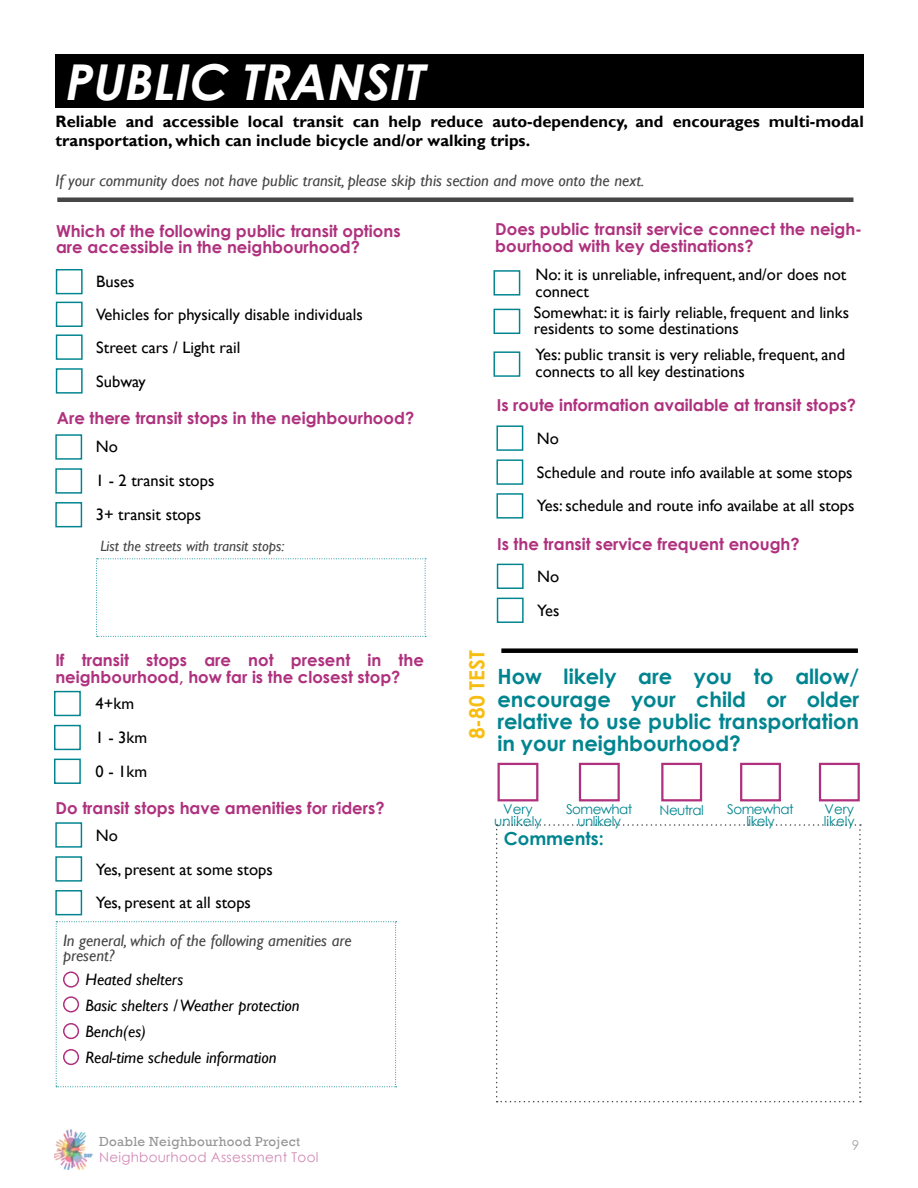
<style>
.page{position:relative;width:918px;height:1188px;background:#fff}
.page>*{position:absolute;margin:0;border:0;box-sizing:border-box;transform-origin:0 0}
.t1{font:italic 700 49.5px "Century Gothic";color:#fff}
.t2{font:700 21px/22.5px "Century Gothic";color:#008590;text-align:justify}
.t3{font:700 21px "Century Gothic";color:#f8bd11}
.t4{font:700 18px "Century Gothic";color:#008590}
.t5{font:16.5px/33.9px "Gill Sans";color:#000}
.t6{font:700 16.5px/16.5px "Century Gothic";color:#af317e}
.t7{font:700 16.5px/19.8px "Gill Sans";color:#000}
.t8{font:italic 16.5px/15px "Gill Sans";color:#464547}
.t9{font:italic 16.5px/26px "Gill Sans";color:#000}
.t10{font:italic 15px "Gill Sans";color:#464547}
.t11{font:13.5px/12px "Century Gothic";letter-spacing:-.04em;color:#008590;text-align:center}
.t12{font:13.5px "Century Gothic";letter-spacing:.02em;color:#af317e}
.t13{font:13.5px "Rockwell";letter-spacing:.02em;color:#464547}
.t14{font:13.5px/12px "Century Gothic";color:#008590;text-align:center}
.t15{font:13.5px "Century Gothic";color:#636466}
</style>
<div class="page">
<img style="left:54px;top:1130px;width:39px;height:39px">
<div style="left:56px;top:54px;width:808px;height:54px;background:#000"></div>
<div style="left:55px;top:434px;width:27px;height:26px;border:1px solid #008590"></div>
<div style="left:55px;top:468px;width:27px;height:26px;border:1px solid #008590"></div>
<div style="left:55px;top:502px;width:27px;height:25px;border:1px solid #008590"></div>
<div style="left:54px;top:691px;width:27px;height:25px;border:1px solid #008590"></div>
<div style="left:54px;top:725px;width:27px;height:25px;border:1px solid #008590"></div>
<div style="left:54px;top:759px;width:27px;height:25px;border:1px solid #008590"></div>
<svg style="left:96px;top:558px;width:330px;height:79px"></svg>
<div style="left:493px;top:270px;width:27px;height:26px;border:1px solid #008590"></div>
<div style="left:493px;top:309px;width:27px;height:25px;border:1px solid #008590"></div>
<div style="left:493px;top:351px;width:27px;height:26px;border:1px solid #008590"></div>
<div style="left:55px;top:822px;width:27px;height:26px;border:1px solid #008590"></div>
<div style="left:55px;top:856px;width:27px;height:26px;border:1px solid #008590"></div>
<div style="left:55px;top:890px;width:27px;height:25px;border:1px solid #008590"></div>
<div style="left:57px;top:197px;width:796px;height:5px;background:#464547"></div>
<div style="left:498px;top:763px;width:40px;height:38px;border:2px solid #af317e"></div>
<div style="left:579px;top:763px;width:41px;height:38px;border:2px solid #af317e"></div>
<div style="left:661px;top:763px;width:41px;height:38px;border:2px solid #af317e"></div>
<div style="left:740px;top:763px;width:41px;height:38px;border:2px solid #af317e"></div>
<div style="left:819px;top:763px;width:41px;height:38px;border:2px solid #af317e"></div>
<svg style="left:496px;top:824px;width:365px;height:278px"></svg>
<div style="left:496px;top:425px;width:27px;height:26px;border:1px solid #008590"></div>
<div style="left:496px;top:459px;width:27px;height:26px;border:1px solid #008590"></div>
<div style="left:496px;top:493px;width:27px;height:26px;border:1px solid #008590"></div>
<div style="left:501px;top:648px;width:357px;height:5px;background:#000"></div>
<div style="left:56px;top:269px;width:27px;height:25px;border:1px solid #008590"></div>
<div style="left:56px;top:334px;width:27px;height:26px;border:1px solid #008590"></div>
<div style="left:56px;top:368px;width:27px;height:26px;border:1px solid #008590"></div>
<div style="left:56px;top:302px;width:27px;height:25px;border:1px solid #008590"></div>
<div style="left:497px;top:564px;width:27px;height:25px;border:1px solid #008590"></div>
<div style="left:497px;top:598px;width:27px;height:25px;border:1px solid #008590"></div>
<svg style="left:56px;top:921px;width:341px;height:166px"></svg>
<h1 class="t1" style="left:63px;top:44px;width:373px">PUBLIC TRANSIT</h1>
<p class="t7" style="left:56px;top:112px;width:810px">Reliable and accessible local transit can help reduce auto-dependency, and encourages multi-modal transportation, which can include bicycle and/or walking trips.</p>
<p class="t8" style="left:56px;top:173px;width:590px">If your community does not have public transit, please skip this section and move onto the next.</p>
<p class="t6" style="left:56px;top:222px;width:346px">Which of the following public transit options are accessible in the neighbourhood?</p>
<p class="t5" style="left:96px;top:265px;width:40px">Buses</p>
<p class="t5" style="left:96px;top:298px;width:268px">Vehicles for physically disable individuals</p>
<p class="t5" style="left:96px;top:331px;width:145px">Street cars / Light rail<br>Subway</p>
<p class="t6" style="left:57px;top:409px;width:359px">Are there transit stops in the neighbourhood?</p>
<p class="t5" style="left:96px;top:430px;width:120px">No<br>1 - 2 transit stops<br>3+ transit stops</p>
<p class="t10" style="left:100px;top:537px;width:186px">List the streets with transit stops:</p>
<p class="t6" style="left:55px;top:651px;width:370px">If transit stops are not present in the neighbourhood, how far is the closest stop?</p>
<p class="t5" style="left:96px;top:687px;width:53px">4+km<br>1 - 3km<br>0 - 1km</p>
<p class="t6" style="left:56px;top:799px;width:331px">Do transit stops have amenities for riders?</p>
<p class="t5" style="left:96px;top:818px;width:178px">No<br>Yes, present at some stops<br>Yes, present at all stops</p>
<p class="t8" style="left:63px;top:933px;width:290px">In general, which of the following amenities are present?</p>
<p class="t9" style="left:86px;top:967px;width:99px">Heated shelters</p>
<p class="t9" style="left:86px;top:993px;width:216px">Basic shelters / Weather protection<br>Bench(es)<br>Real-time schedule information</p>
<p class="t6" style="left:495px;top:220px;width:368px">Does public transit service connect the neigh&shy;bourhood with key destinations?</p>
<p class="t5" style="left:535px;top:267px;width:312px;line-height:16.5px">No: it is unreliable, infrequent, and/or does not connect</p>
<p class="t5" style="left:534px;top:304px;width:317px;line-height:16.5px">Somewhat: it is fairly reliable, frequent and links residents to some destinations</p>
<p class="t5" style="left:535px;top:347px;width:311px;line-height:16.5px">Yes: public transit is very reliable, frequent, and connects to all key destinations</p>
<p class="t6" style="left:497px;top:396px;width:361px">Is route information available at transit stops?</p>
<p class="t5" style="left:537px;top:422px;width:319px">No<br>Schedule and route info available at some stops<br>Yes: schedule and route info availabe at all stops</p>
<p class="t6" style="left:497px;top:535px;width:304px">Is the transit service frequent enough?</p>
<p class="t5" style="left:537px;top:560px;width:24px">No<br>Yes</p>
<p class="t3" style="left:461px;top:739px;width:91px;rotate:-90deg">8-80 TEST</p>
<p class="t2" style="left:497px;top:664px;width:363px">How likely are you to allow/ encourage your child or older relative to use public transportation in your neighbourhood?</p>
<p class="t11" style="left:566px;top:802px;width:68px">Somewhat unlikely</p>
<p class="t11" style="left:727px;top:802px;width:68px">Somewhat likely</p>
<p class="t14" style="left:824px;top:802px;width:32px;text-align:left">Very likely</p>
<p class="t14" style="left:494px;top:802px;width:49px">Very unlikely</p>
<p class="t4" style="left:504px;top:825px;width:102px">Comments:</p>
<p class="t11" style="left:660px;top:803px;width:46px">Neutral</p>
<p class="t13" style="left:99px;top:1134px;width:203px">Doable Neighbourhood Project</p>
<p class="t15" style="left:851px;top:1136px;width:9px">9</p>
<p class="t12" style="left:99px;top:1148px;width:221px">Neighbourhood Assessment Tool</p>
</div>
